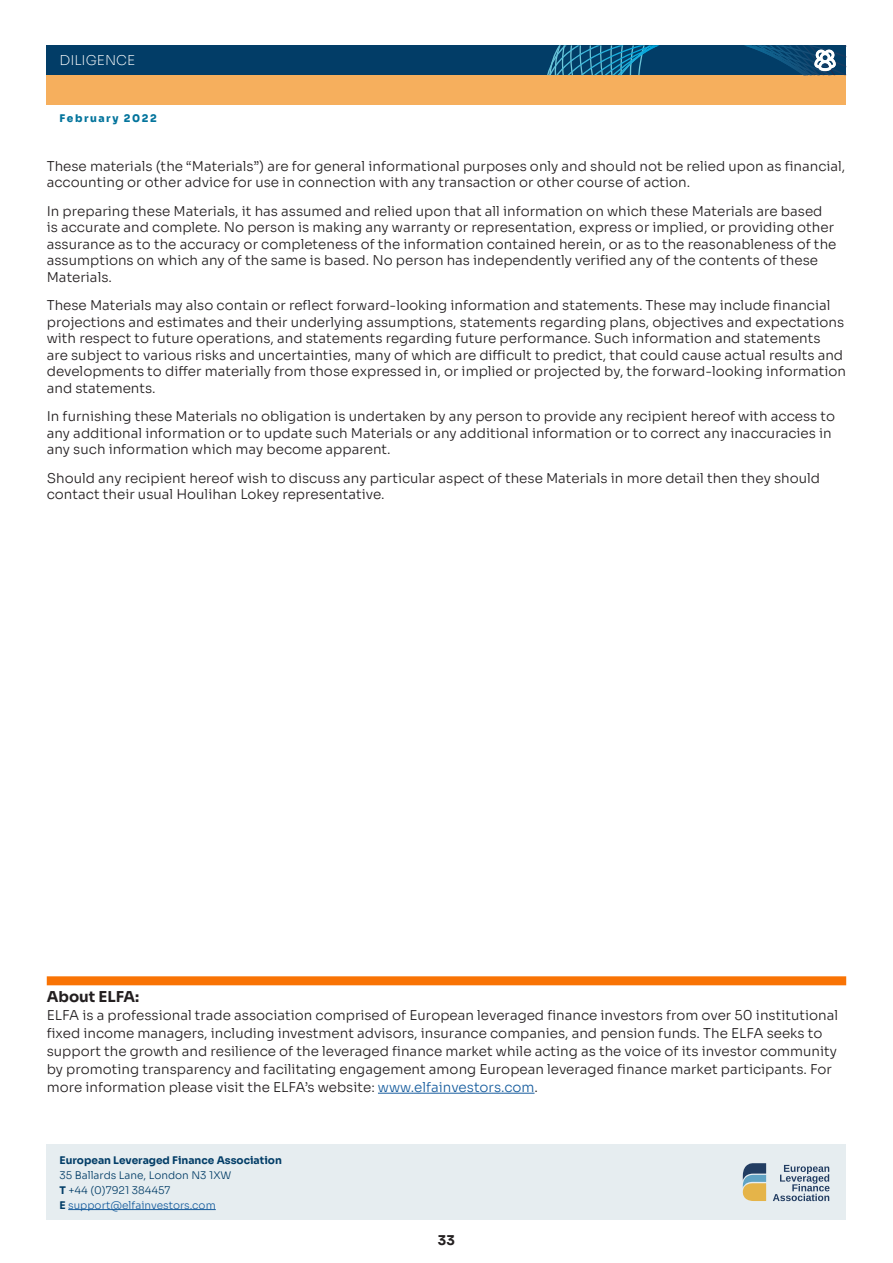
<style>
.page{position:relative;width:893px;height:1263px;background:#fff}
.page>*{position:absolute;margin:0;border:0;box-sizing:border-box;transform-origin:0 0}
._05_1_BODYTEXT_01_So{font:700 15px "Sora";color:#231f20}
._05_1_BODYTEXT_01_So-2{font:300 13.5px/16.5px "Sora";color:#231f20}
.t1{font:200 13.5px "Sora";color:#fff}
._05_1_BODYTEXT_01_So-3{font:700 13.5px "Sora";color:#231f20}
.t2{font:300 10.5px "Sora";color:#023d67}
.t3{font:700 10.5px "Sora";color:#023d67}
.t4{font:300 10.5px "Sora";color:#175d9e}
.t5{font:800 10.5px "Sora";letter-spacing:.15em;color:#03749c}
.s1{color:#175d9e}
.s2{font-weight:700}
.s3{font-weight:700;color:#023d67}
</style>
<div class="page">
<div style="left:47px;top:1145px;width:799px;height:75px;background:#e6edf0"></div>
<hr style="left:68px;top:1209px;width:148px;height:1px;background:#175d9e">
<hr style="left:378px;top:1093px;width:156px;height:1px;background:#175d9e">
<div style="left:47px;top:976px;width:799px;height:9px;background:#f97304"></div>
<svg style="left:742px;top:1163px;width:24px;height:38px"></svg>
<svg style="left:773px;top:1165px;width:56px;height:36px"></svg>
<div style="left:47px;top:75px;width:799px;height:30px;background:#f6af5d"></div>
<div style="left:47px;top:45px;width:799px;height:30px;background:#023d67"></div>
<svg style="left:547px;top:45px;width:299px;height:30px"></svg>
<p class="t1" style="left:60px;top:49px;width:77px">DILIGENCE</p>
<p class="t5" style="left:60px;top:110px;width:99px">February 2022</p>
<p class="_05_1_BODYTEXT_01_So-2" style="left:47px;top:157px;width:800px">These materials (the “Materials”) are for general informational purposes only and should not be relied upon as financial, accounting or other advice for use in connection with any transaction or other course of action.</p>
<p class="_05_1_BODYTEXT_01_So-2" style="left:47px;top:202px;width:791px">In preparing these Materials, it has assumed and relied upon that all information on which these Materials are based is accurate and complete. No person is making any warranty or representation, express or implied, or providing other assurance as to the accuracy or completeness of the information contained herein, or as to the reasonableness of the assumptions on which any of the same is based. No person has independently verified any of the contents of these Materials.</p>
<p class="_05_1_BODYTEXT_01_So-2" style="left:47px;top:296px;width:801px">These Materials may also contain or reflect forward-looking information and statements. These may include financial projections and estimates and their underlying assumptions, statements regarding plans, objectives and expectations with respect to future operations, and statements regarding future performance. Such information and statements<br>are subject to various risks and uncertainties, many of which are difficult to predict, that could cause actual results and developments to differ materially from those expressed in, or implied or projected by, the forward-looking information and statements.</p>
<p class="_05_1_BODYTEXT_01_So-2" style="left:47px;top:407px;width:790px">In furnishing these Materials no obligation is undertaken by any person to provide any recipient hereof with access to any additional information or to update such Materials or any additional information or to correct any inaccuracies in any such information which may become apparent.</p>
<p class="_05_1_BODYTEXT_01_So-2" style="left:47px;top:469px;width:775px">Should any recipient hereof wish to discuss any particular aspect of these Materials in more detail then they should contact their usual Houlihan Lokey representative.</p>
<p class="_05_1_BODYTEXT_01_So" style="left:47px;top:984px;width:94px">About ELFA:</p>
<p class="_05_1_BODYTEXT_01_So-2" style="left:47px;top:1005px;width:793px;line-height:18px">ELFA is a professional trade association comprised of European leveraged finance investors from over 50 institutional fixed income managers, including investment advisors, insurance companies, and pension funds. The ELFA seeks to support the growth and resilience of the leveraged finance market while acting as the voice of its investor community by promoting transparency and facilitating engagement among European leveraged finance market participants. For more information please visit the ELFA’s website: <span class="s1">www.elfainvestors.com</span>.</p>
<p class="t3" style="left:60px;top:1151px;width:224px">European Leveraged Finance Association</p>
<p class="t2" style="left:60px;top:1166px;width:173px">35 Ballards Lane, London N3 1XW</p>
<p class="t2" style="left:60px;top:1181px;width:112px"><span class="s2">T</span> +44 (0)7921 384457</p>
<p class="t4" style="left:60px;top:1196px;width:158px"><span class="s3">E</span> support@elfainvestors.com</p>
<p class="_05_1_BODYTEXT_01_So-3" style="left:438px;top:1228px;width:19px">33</p>
</div>
